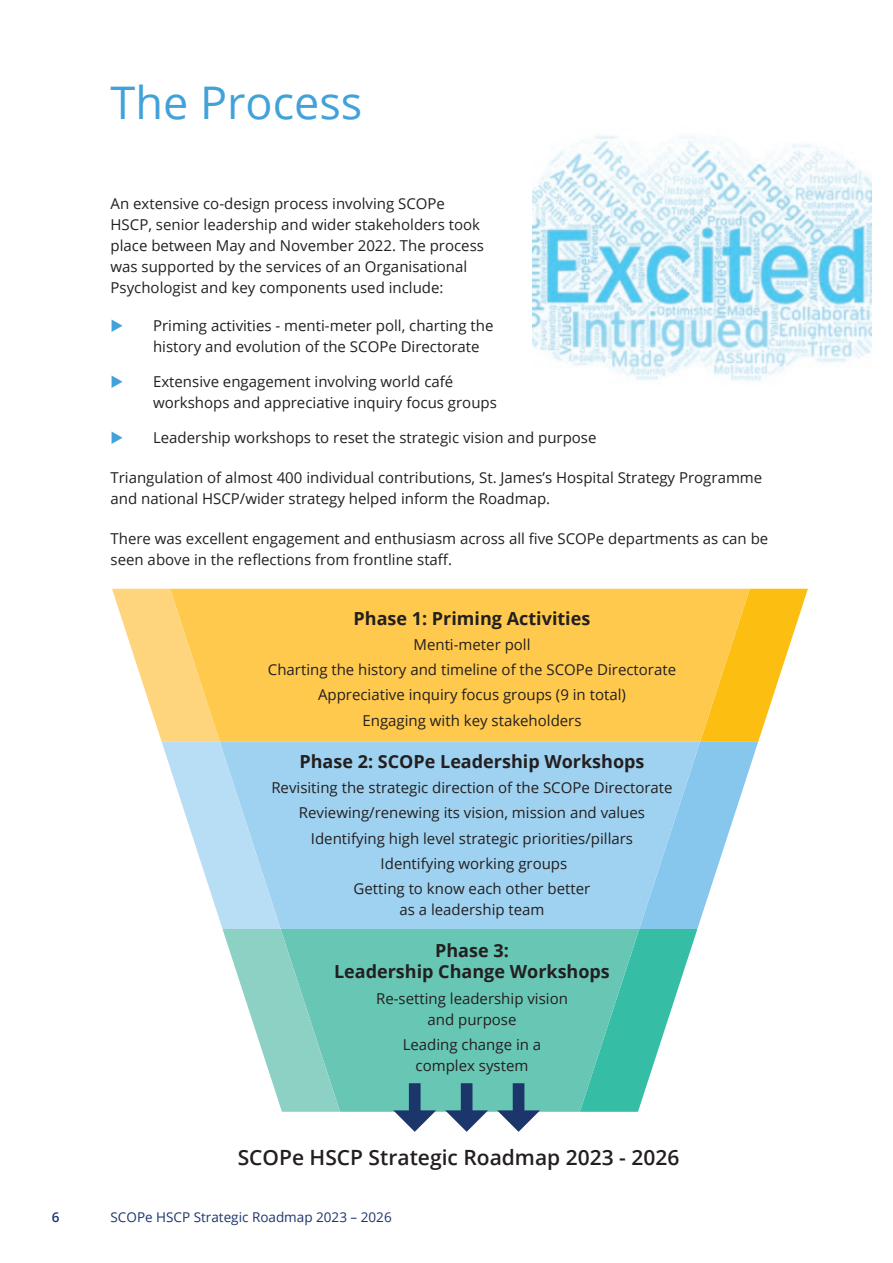
<style>
.page{position:relative;width:893px;height:1263px;background:#fff}
.page>*{position:absolute;margin:0;border:0;box-sizing:border-box;transform-origin:0 0}
.t1{font:45px "Open Sans";color:#41a2da}
.t2{font:600 21px "Open Sans";color:#231f20}
.t3{font:700 18px/21px "Open Sans";color:#231f20;text-align:center}
.t4{font:15px/21px "Open Sans";color:#231f20}
.t5{font:13.5px "Open Sans";color:#1c366c}
.t6{font:600 13.5px "Open Sans";color:#1c366c}
.s1{color:#41a2da}
</style>
<div class="page">
<svg style="left:639px;top:589px;width:169px;height:520px"></svg>
<div style="left:340px;top:589px;width:410px;height:153px;background:#fec94d"></div>
<svg style="left:340px;top:742px;width:360px;height:187px;background:#9dd1ef"></svg>
<svg style="left:340px;top:929px;width:299px;height:183px;background:#62c5b2"></svg>
<svg style="left:112px;top:589px;width:228px;height:523px"></svg>
<svg style="left:393px;top:1083px;width:43px;height:49px"></svg>
<svg style="left:445px;top:1083px;width:43px;height:49px"></svg>
<svg style="left:497px;top:1083px;width:43px;height:49px"></svg>
<img style="left:533px;top:135px;width:338px;height:247px">
<h1 class="t1" style="left:111px;top:72px;width:253px">The Process</h1>
<p class="t4" style="left:111px;top:192px;width:375px">An extensive co-design process involving SCOPe HSCP, senior leadership and wider stakeholders took place between May and November 2022. The process was supported by the services of an Organisational Psychologist and key components used include:</p>
<p class="t4" style="left:153px;top:314px;width:342px;text-indent:-43px"><span class="s1">◆</span> Priming activities - menti-meter poll, charting the history and evolution of the SCOPe Directorate</p>
<p class="t4" style="left:153px;top:370px;width:345px;text-indent:-43px"><span class="s1">◆</span> Extensive engagement involving world café workshops and appreciative inquiry focus groups</p>
<p class="t4" style="left:111px;top:426px;width:487px"><span class="s1">◆</span> Leadership workshops to reset the strategic vision and purpose</p>
<p class="t4" style="left:111px;top:466px;width:653px">Triangulation of almost 400 individual contributions, St. James’s Hospital Strategy Programme and national HSCP/wider strategy helped inform the Roadmap.</p>
<p class="t4" style="left:111px;top:528px;width:659px">There was excellent engagement and enthusiasm across all five SCOPe departments as can be seen above in the reflections from frontline staff.</p>
<p class="t3" style="left:354px;top:607px;width:238px">Phase 1: Priming Activities</p>
<p class="t4" style="left:268px;top:631px;width:410px;line-height:25.2px;text-align:center">Menti-meter poll<br>Charting the history and timeline of the SCOPe Directorate Appreciative inquiry focus groups (9 in total)<br>Engaging with key stakeholders</p>
<p class="t3" style="left:299px;top:750px;width:347px">Phase 2: SCOPe Leadership Workshops</p>
<p class="t4" style="left:271px;top:775px;width:403px;line-height:25.2px;text-align:center">Revisiting the strategic direction of the SCOPe Directorate Reviewing/renewing its vision, mission and values Identifying high level strategic priorities/pillars<br>Identifying working groups<br>Getting to know each other better</p>
<p class="t4" style="left:399px;top:899px;width:147px">as a leadership team</p>
<p class="t3" style="left:334px;top:940px;width:277px">Phase 3:<br>Leadership Change Workshops</p>
<p class="t4" style="left:376px;top:987px;width:193px;text-align:center">Re-setting leadership vision and purpose</p>
<p class="t4" style="left:403px;top:1033px;width:140px;text-align:center">Leading change in a complex system</p>
<h2 class="t2" style="left:238px;top:1143px;width:443px">SCOPe HSCP Strategic Roadmap 2023 - 2026</h2>
<p class="t6" style="left:52px;top:1208px;width:9px">6</p>
<p class="t5" style="left:111px;top:1208px;width:283px">SCOPe HSCP Strategic Roadmap 2023 – 2026</p>
</div>
